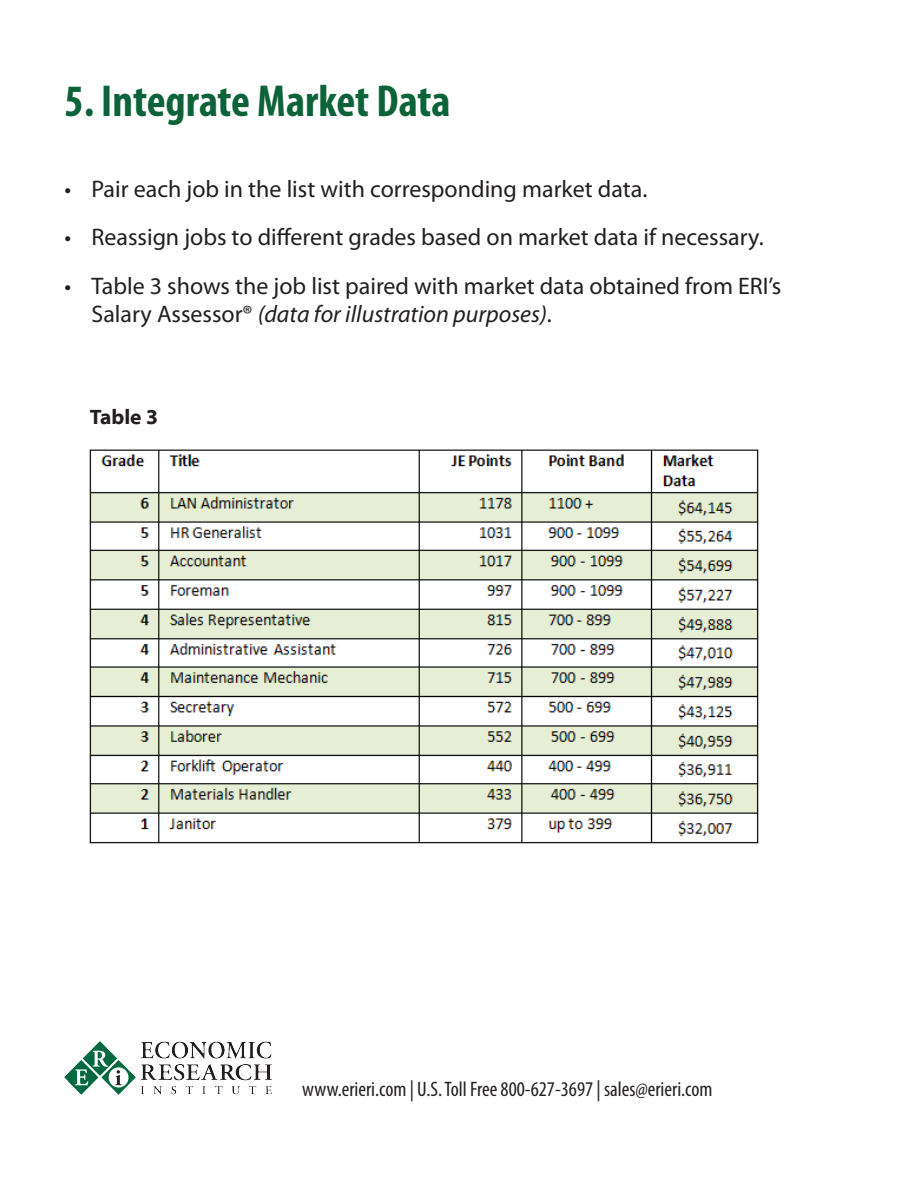
<style>
.page{position:relative;width:918px;height:1188px;background:#fff}
.page>*{position:absolute;margin:0;border:0;box-sizing:border-box;transform-origin:0 0}
.t1{font:700 condensed 45px "Myriad Pro";color:#0c6339}
.t2{font:24px/28.8px "Myriad Pro";color:#231f20}
.t3{font:condensed 21px "Myriad Pro";color:#231f20}
.t4{font:700 21px "Myriad Web Pro";color:#231f20}
.s1{font-style:italic}
</style>
<div class="page">
<img style="left:64px;top:1042px;width:208px;height:53px">
<img style="left:89px;top:449px;width:670px;height:395px">
<p class="t1" style="left:64px;top:73px;width:387px">5. Integrate Market Data</p>
<p class="t2" style="left:64px;top:174px;width:584px">• Pair each job in the list with corresponding market data.</p>
<p class="t2" style="left:64px;top:222px;width:701px">• Reassign jobs to different grades based on market data if necessary.</p>
<p class="t2" style="left:92px;top:271px;width:691px;text-indent:-27px">• Table 3 shows the job list paired with market data obtained from ERI’s<br>Salary Assessor® <span class="s1">(data for illustration purposes)</span>.</p>
<p class="t4" style="left:90px;top:406px;width:70px">Table 3</p>
<p class="t3" style="left:302px;top:1076px;width:412px">www.erieri.com | U.S. Toll Free 800-627-3697 | sales@erieri.com</p>
</div>
